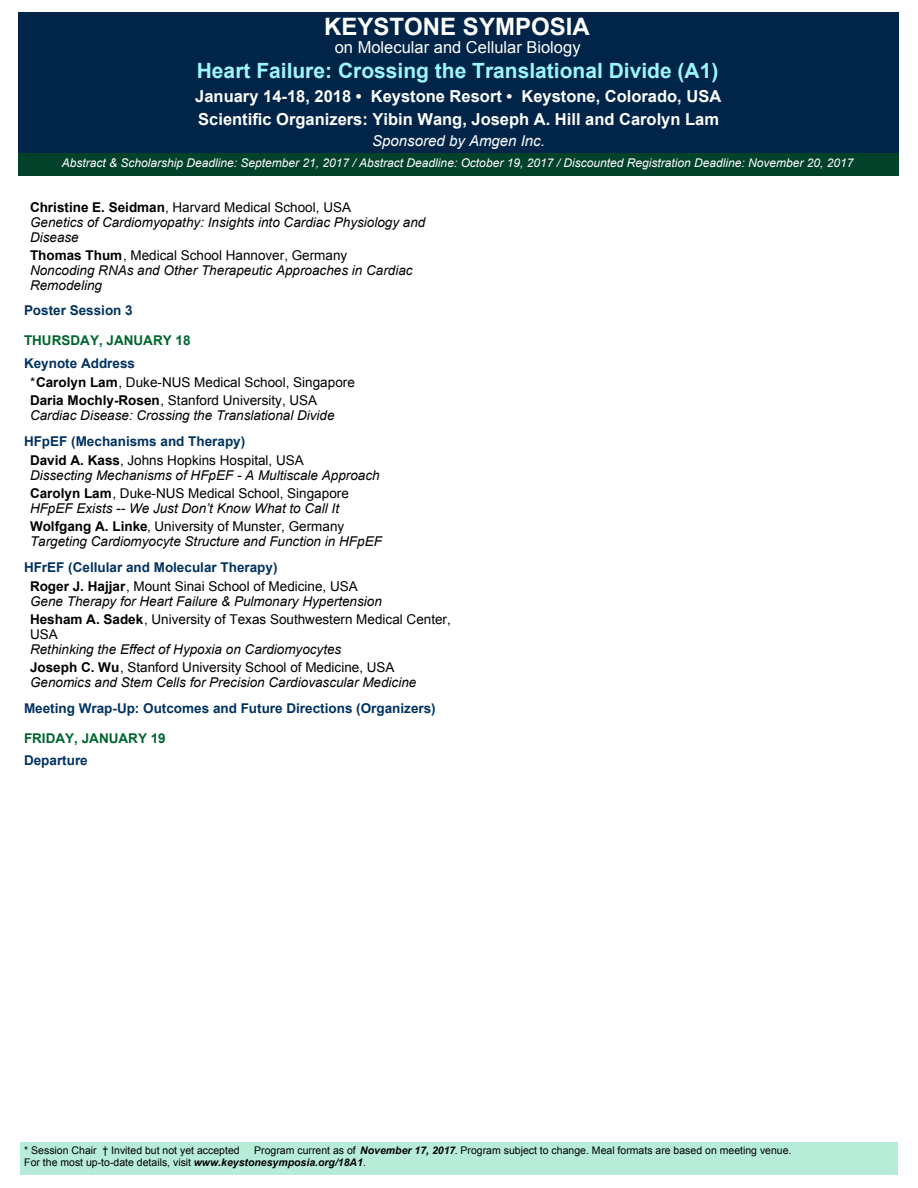
<style>
.page{position:relative;width:918px;height:1188px;background:#fff}
.page>*{position:absolute;margin:0;border:0;box-sizing:border-box;transform-origin:0 0}
.t1{font:700 24px "Arial";color:#fff}
.t2{font:700 21px "Arial";color:#9df7fd}
.t3{font:700 16.5px/22.5px "Arial";color:#fff}
.t4{font:16.5px "Arial";color:#fff}
.t5{font:italic 15px "Arial";color:#fff}
.t6{font:italic 13.5px/15px "Arial";color:#000}
.t7{font:700 13.5px/19.5px "Arial";color:#003260}
.t8{font:13.5px/19.5px "Arial";color:#000}
.t9{font:700 13.5px "Arial";color:#00652e}
.t10{font:italic 12px "Arial";color:#fff}
.t11{font:10.5px/12px "Arial";color:#000}
.s1{font-weight:700;font-style:normal}
.s2{font-style:normal}
.s3{font-weight:700;color:#003260}
.s4{font-weight:700}
.s5{color:#000}
.s6{font-weight:400;color:#000}
.s7{font-weight:700;font-style:italic}
</style>
<div class="page">
<div style="left:20px;top:1142px;width:877px;height:33px;background:#b7ecd8"></div>
<div style="left:18px;top:12px;width:881px;height:141px;background:#012548"></div>
<div style="left:18px;top:153px;width:881px;height:23px;background:#02412a"></div>
<h1 class="t1" style="left:324px;top:17px;width:267px">KEYSTONE SYMPOSIA</h1>
<p class="t4" style="left:335px;top:40px;width:247px">on Molecular and Cellular Biology</p>
<h2 class="t2" style="left:197px;top:63px;width:523px">Heart Failure: Crossing the Translational Divide (A1)</h2>
<p class="t3" style="left:195px;top:86px;width:527px">January 14-18, 2018 • Keystone Resort • Keystone, Colorado, USA<br>Scientific Organizers: Yibin Wang, Joseph A. Hill and Carolyn Lam</p>
<p class="t5" style="left:372px;top:135px;width:174px">Sponsored by Amgen Inc.</p>
<p class="t10" style="left:62px;top:158px;width:793px">Abstract &amp; Scholarship Deadline: September 21, 2017 / Abstract Deadline: October 19, 2017 / Discounted Registration Deadline: November 20, 2017</p>
<p class="t6" style="left:30px;top:200px;width:397px"><span class="s1">Christine E. Seidman</span><span class="s2">, Harvard Medical School, USA<br></span>Genetics of Cardiomyopathy: Insights into Cardiac Physiology and<br>Disease</p>
<p class="t6" style="left:30px;top:248px;width:384px"><span class="s1">Thomas Thum</span><span class="s2">, Medical School Hannover, Germany<br></span>Noncoding RNAs and Other Therapeutic Approaches in Cardiac<br>Remodeling</p>
<p class="t7" style="left:24px;top:302px;width:110px">Poster Session 3</p>
<p class="t9" style="left:24px;top:335px;width:168px">THURSDAY, JANUARY 18</p>
<p class="t8" style="left:30px;top:354px;width:326px;text-indent:-6px"><span class="s3">Keynote Address<br></span>*<span class="s4">Carolyn Lam</span>, Duke-NUS Medical School, Singapore</p>
<p class="t6" style="left:30px;top:394px;width:306px"><span class="s1">Daria Mochly-Rosen</span><span class="s2">, Stanford University, USA<br></span>Cardiac Disease: Crossing the Translational Divide</p>
<p class="t7" style="left:30px;top:432px;width:275px;text-indent:-6px">HFpEF (Mechanisms and Therapy)<br><span class="s5">David A. Kass</span><span class="s6">, Johns Hopkins Hospital, USA</span></p>
<p class="t6" style="left:30px;top:467px;width:351px;line-height:18px">Dissecting Mechanisms of HFpEF - A Multiscale Approach<br><span class="s1">Carolyn Lam</span><span class="s2">, Duke-NUS Medical School, Singapore</span></p>
<p class="t6" style="left:30px;top:500px;width:316px;line-height:18px">HFpEF Exists -- We Just Don’t Know What to Call It<br><span class="s1">Wolfgang A. Linke</span><span class="s2">, University of Munster, Germany</span></p>
<p class="t6" style="left:30px;top:535px;width:353px">Targeting Cardiomyocyte Structure and Function in HFpEF</p>
<p class="t7" style="left:30px;top:558px;width:329px;text-indent:-6px">HFrEF (Cellular and Molecular Therapy)<br><span class="s5">Roger J. Hajjar</span><span class="s6">, Mount Sinai School of Medicine, USA</span></p>
<p class="t6" style="left:30px;top:593px;width:422px;line-height:18px">Gene Therapy for Heart Failure &amp; Pulmonary Hypertension<br><span class="s1">Hesham A. Sadek</span><span class="s2">, University of Texas Southwestern Medical Center,</span></p>
<p class="t8" style="left:30px;top:626px;width:29px">USA</p>
<p class="t6" style="left:30px;top:641px;width:366px;line-height:18px">Rethinking the Effect of Hypoxia on Cardiomyocytes<br><span class="s1">Joseph C. Wu</span><span class="s2">, Stanford University School of Medicine, USA</span></p>
<p class="t6" style="left:30px;top:676px;width:388px">Genomics and Stem Cells for Precision Cardiovascular Medicine</p>
<p class="t7" style="left:24px;top:699px;width:413px">Meeting Wrap-Up: Outcomes and Future Directions (Organizers)</p>
<p class="t9" style="left:24px;top:733px;width:143px">FRIDAY, JANUARY 19</p>
<p class="t7" style="left:24px;top:752px;width:65px">Departure</p>
<p class="t11" style="left:24px;top:1145px;width:217px">* Session Chair † Invited but not yet accepted</p>
<p class="t11" style="left:24px;top:1145px;width:769px;text-indent:230px">Program current as of <span class="s7">November 17, 2017</span>. Program subject to change. Meal formats are based on meeting venue.<br>For the most up-to-date details, visit <span class="s7">www.keystonesymposia.org/18A1</span>.</p>
</div>
